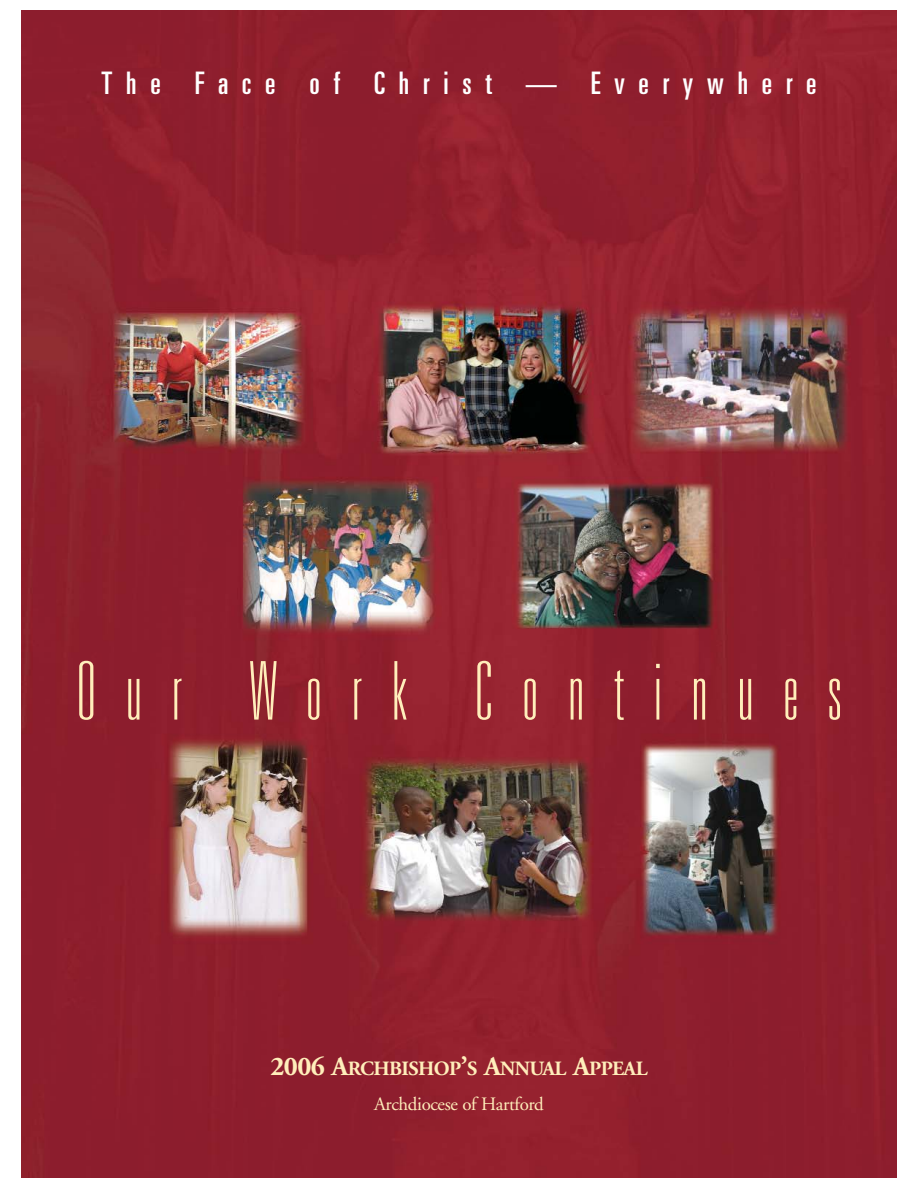
<style>
.page{position:relative;width:918px;height:1188px;background:#fff}
.page>*{position:absolute;margin:0;border:0;box-sizing:border-box;transform-origin:0 0}
.t1{font:100 ultra-condensed 81px "Univers";letter-spacing:.365em;color:#feb}
.t2{font:ultra-condensed 31.05px "Univers";letter-spacing:.445em;color:#fff}
.t3{font:700 20.25px "Adobe Garamond";letter-spacing:-.03em;color:#feb}
.t4{font:18.9px "Adobe Garamond";letter-spacing:-.02em;color:#feb}
.s1{font-size:27px}
</style>
<div class="page">
<img style="left:22px;top:11px;width:874px;height:1166px">
<h2 class="t2" style="left:101px;top:72px;width:717px">The Face of Christ — Everywhere</h2>
<h1 class="t1" style="left:77px;top:661px;width:766px">Our Work Continues</h1>
<p class="t3" style="left:270px;top:1061px;width:379px"><span class="s1">2006 A</span>RCHBISHOP<span class="s1">’</span>S <span class="s1">A</span>NNUAL <span class="s1">A</span>PPEAL</p>
<p class="t4" style="left:374px;top:1097px;width:171px">Archdiocese of Hartford</p>
</div>
